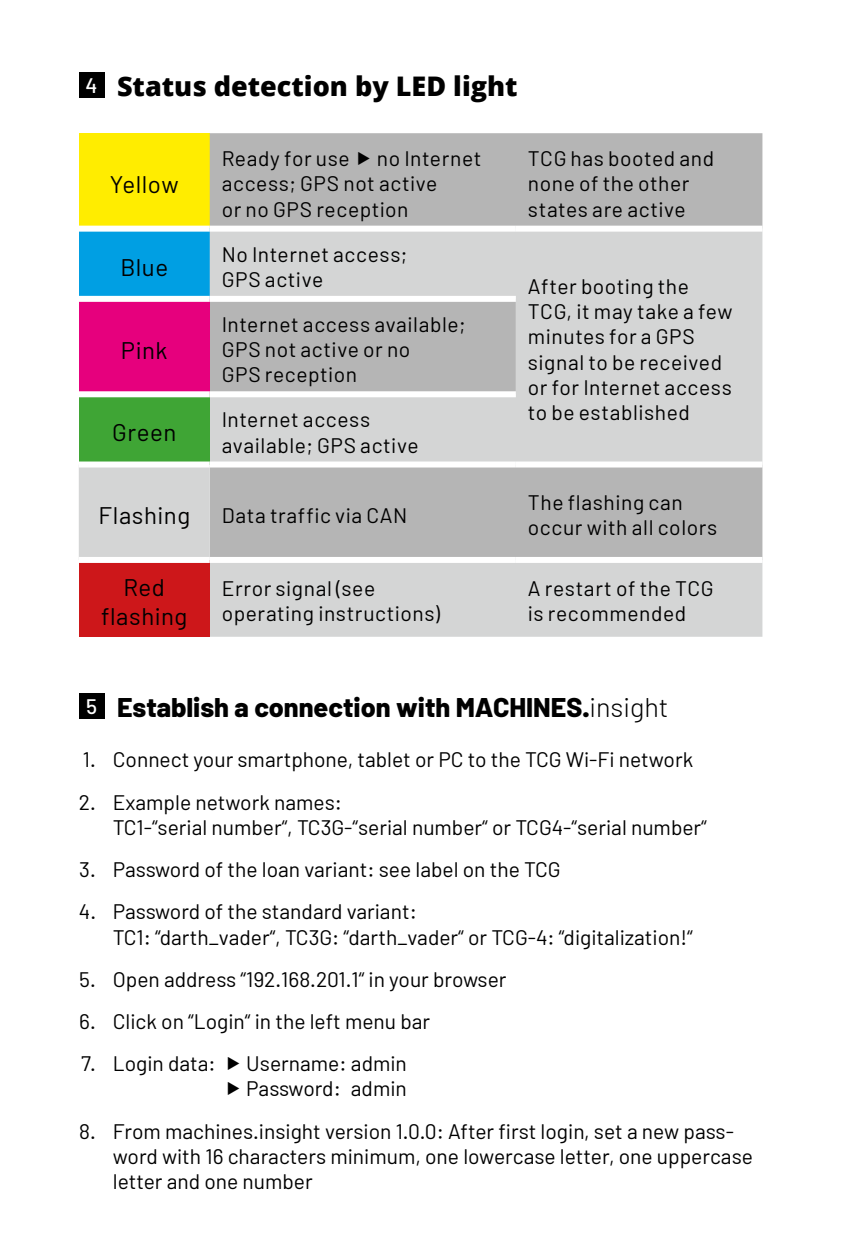
<style>
.page{position:relative;width:842px;height:1259px;background:#fff}
.page>*{position:absolute;margin:0;border:0;box-sizing:border-box;transform-origin:0 0}
.t1{font:800 27px "Barlow";color:#000}
.t2{font:800 27px "Open Sans";color:#000}
.t3{font:24px/28.8px "Barlow";letter-spacing:.025em;color:#000;text-align:center}
.t4{font:21px/25.2px "Barlow";color:#000}
.t5{font:21px/25.2px "Barlow";letter-spacing:.025em;color:#000}
.t6{font:21px/25.2px "Barlow";letter-spacing:.03em;color:#000}
.s1{font-family:"Barlow";font-weight:500;font-size:21px;color:#fff}
.s2{font-weight:500;font-size:21px;color:#fff}
.s3{font-weight:300}
</style>
<div class="page">
<div style="left:79px;top:72px;width:25px;height:26px;background:#000"></div>
<div style="left:79px;top:133px;width:131px;height:96px;background:#ffed00"></div>
<div style="left:210px;top:133px;width:552px;height:93px;background:#b5b5b5"></div>
<svg style="left:79px;top:232px;width:683px;height:405px;fill:#d4d5d5"></svg>
<div style="left:79px;top:299px;width:131px;height:95px;background:#e6007d"></div>
<div style="left:79px;top:394px;width:131px;height:70px;background:#3fa535"></div>
<div style="left:79px;top:560px;width:131px;height:77px;background:#cd171a"></div>
<div style="left:79px;top:226px;width:131px;height:6px;background:#fff"></div>
<div style="left:79px;top:296px;width:131px;height:6px;background:#fff"></div>
<div style="left:210px;top:296px;width:306px;height:6px;background:#fff"></div>
<div style="left:79px;top:391px;width:131px;height:6px;background:#fff"></div>
<div style="left:210px;top:391px;width:306px;height:6px;background:#fff"></div>
<div style="left:79px;top:461px;width:131px;height:6px;background:#fff"></div>
<div style="left:210px;top:461px;width:306px;height:6px;background:#fff"></div>
<div style="left:516px;top:461px;width:246px;height:6px;background:#fff"></div>
<div style="left:79px;top:557px;width:131px;height:6px;background:#fff"></div>
<div style="left:210px;top:557px;width:306px;height:6px;background:#fff"></div>
<div style="left:516px;top:557px;width:246px;height:6px;background:#fff"></div>
<div style="left:79px;top:693px;width:25px;height:26px;background:#000"></div>
<svg style="left:358px;top:152px;width:12px;height:13px"></svg>
<p class="t2" style="left:86px;top:65px;width:434px"><span class="s1">4</span> Status detection by LED light</p>
<p class="t3" style="left:110px;top:169px;width:70px">Yellow</p>
<p class="t5" style="left:222px;top:145px;width:261px;text-indent:155px">no Internet access; GPS not active<br>or no GPS reception</p>
<p class="t6" style="left:528px;top:145px;width:188px">TCG has booted and none of the other states are active</p>
<p class="t6" style="left:222px;top:145px;width:129px">Ready for use</p>
<p class="t3" style="left:120px;top:252px;width:49px">Blue</p>
<p class="t3" style="left:121px;top:335px;width:48px">Pink</p>
<p class="t6" style="left:222px;top:241px;width:187px">No Internet access;<br>GPS active</p>
<p class="t5" style="left:222px;top:311px;width:245px">Internet access available;<br>GPS not active or no<br>GPS reception</p>
<p class="t3" style="left:112px;top:418px;width:66px">Green</p>
<p class="t6" style="left:222px;top:406px;width:198px">Internet access available; GPS active</p>
<p class="t3" style="left:98px;top:500px;width:93px">Flashing</p>
<p class="t6" style="left:222px;top:502px;width:187px">Data traffic via CAN</p>
<p class="t5" style="left:528px;top:273px;width:206px">After booting the<br>TCG, it may take a few minutes for a GPS signal to be received or for Internet access to be established</p>
<p class="t6" style="left:528px;top:489px;width:191px">The flashing can occur with all colors</p>
<p class="t3" style="left:101px;top:572px;width:88px">Red flashing</p>
<p class="t5" style="left:222px;top:575px;width:220px">Error signal (see operating instructions)</p>
<p class="t6" style="left:528px;top:575px;width:187px">A restart of the TCG is recommended</p>
<p class="t1" style="left:86px;top:690px;width:584px"><span class="s2">5</span> Establish a connection with MACHINES.<span class="s3">insight</span></p>
<p class="t4" style="left:83px;top:747px;width:612px">1. Connect your smartphone, tablet or PC to the TCG Wi-Fi network</p>
<p class="t4" style="left:113px;top:789px;width:595px;text-indent:-34px">2. Example network names:<br>TC1-“serial number“, TC3G-“serial number“ or TCG4-“serial number“</p>
<p class="t4" style="left:79px;top:856px;width:483px">3. Password of the loan variant: see label on the TCG</p>
<p class="t4" style="left:113px;top:898px;width:582px;text-indent:-34px">4. Password of the standard variant:<br>TC1: “darth_vader“, TC3G: “darth_vader“ or TCG-4: “digitalization!“</p>
<p class="t4" style="left:79px;top:966px;width:429px">5. Open address “192.168.201.1“ in your browser</p>
<p class="t4" style="left:79px;top:1008px;width:352px">6. Click on “Login“ in the left menu bar</p>
<p class="t4" style="left:81px;top:1050px;width:136px">7. Login data:</p>
<p class="t4" style="left:246px;top:1050px;width:162px">Username: admin<br>Password: admin</p>
<p class="t4" style="left:113px;top:1118px;width:642px;text-indent:-34px">8. From machines.insight version 1.0.0: After first login, set a new pass&shy;word with 16 characters minimum, one lowercase letter, one uppercase letter and one number</p>
</div>
